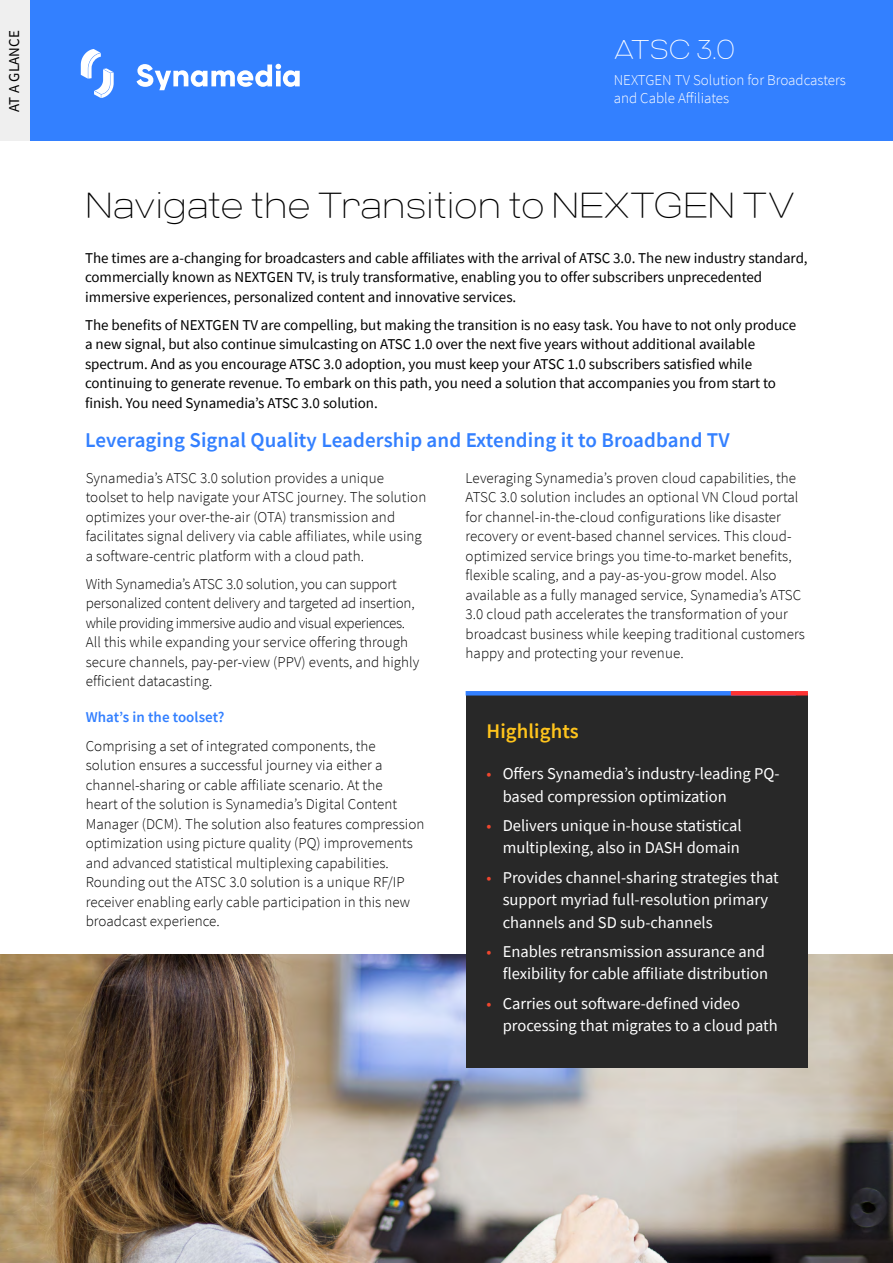
<style>
.page{position:relative;width:893px;height:1263px;background:#fff}
.page>*{position:absolute;margin:0;border:0;box-sizing:border-box;transform-origin:0 0}
.t1{font:100 36px "Criteria CF";color:#000}
.t2{font:100 27px "Criteria CF";color:#fff}
.t3{font:600 21px "Source Sans Pro";letter-spacing:.005em;color:#3380ff}
.t4{font:600 20.7px "Source Sans Pro";letter-spacing:.005em;color:#ffc41c}
.t5{font:16.5px/22.5px "Source Sans Pro";color:#fff}
.t6{font:300 15px/19.5px "Source Sans Pro";letter-spacing:.005em;color:#000}
.t7{font:15px/19.5px "Source Sans Pro";letter-spacing:-.005em;color:#000}
.t8{font:300 15px/18px "Source Sans Pro";color:#fff}
.t9{font:600 15px "Source Sans Pro";letter-spacing:.005em;color:#3380ff}
.s1{color:#ef462e}
</style>
<div class="page">
<div style="left:0;top:0;width:893px;height:141px;background:#3380ff"></div>
<img style="left:0;top:955px;width:893px;height:308px">
<div style="left:466px;top:693px;width:342px;height:375px;background:#282828"></div>
<hr style="left:466px;top:691px;width:330px;height:4px;background:#3380ff">
<hr style="left:731px;top:691px;width:77px;height:4px;background:#f33">
<svg style="left:137px;top:64px;width:163px;height:26px"></svg>
<svg style="left:81px;top:49px;width:33px;height:49px"></svg>
<div style="left:0;top:0;width:29px;height:141px;background:#efefef"></div>
<p class="t7" style="left:4px;top:112px;width:83px;rotate:-90deg">AT A GLANCE</p>
<h2 class="t2" style="left:614px;top:33px;width:123px">ATSC 3.0</h2>
<p class="t8" style="left:614px;top:71px;width:234px">NEXTGEN TV Solution for Broadcasters and Cable Affiliates</p>
<h1 class="t1" style="left:85px;top:184px;width:711px">Navigate the Transition to NEXTGEN TV</h1>
<p class="t7" style="left:85px;top:248px;width:724px">The times are a-changing for broadcasters and cable affiliates with the arrival of ATSC 3.0. The new industry standard, commercially known as NEXTGEN TV, is truly transformative, enabling you to offer subscribers unprecedented immersive experiences, personalized content and innovative services.</p>
<p class="t7" style="left:85px;top:315px;width:713px">The benefits of NEXTGEN TV are compelling, but making the transition is no easy task. You have to not only produce a new signal, but also continue simulcasting on ATSC 1.0 over the next five years without additional available spectrum. And as you encourage ATSC 3.0 adoption, you must keep your ATSC 1.0 subscribers satisfied while continuing to generate revenue. To embark on this path, you need a solution that accompanies you from start to finish. You need Synamedia’s ATSC 3.0 solution.</p>
<h3 class="t3" style="left:85px;top:426px;width:646px">Leveraging Signal Quality Leadership and Extending it to Broadband TV</h3>
<p class="t6" style="left:86px;top:468px;width:342px">Synamedia’s ATSC 3.0 solution provides a unique toolset to help navigate your ATSC journey. The solution optimizes your over-the-air (OTA) transmission and facilitates signal delivery via cable affiliates, while using a software-centric platform with a cloud path.</p>
<p class="t6" style="left:86px;top:574px;width:335px">With Synamedia’s ATSC 3.0 solution, you can support personalized content delivery and targeted ad insertion, while providing immersive audio and visual experiences.<br>All this while expanding your service offering through secure channels, pay-per-view (PPV) events, and highly efficient datacasting.</p>
<p class="t9" style="left:86px;top:707px;width:140px">What’s in the toolset?</p>
<p class="t6" style="left:86px;top:736px;width:340px">Comprising a set of integrated components, the solution ensures a successful journey via either a channel-sharing or cable affiliate scenario. At the<br>heart of the solution is Synamedia’s Digital Content Manager (DCM). The solution also features compression optimization using picture quality (PQ) improvements and advanced statistical multiplexing capabilities.<br>Rounding out the ATSC 3.0 solution is a unique RF/IP receiver enabling early cable participation in this new broadcast experience.</p>
<p class="t6" style="left:466px;top:468px;width:341px">Leveraging Synamedia’s proven cloud capabilities, the ATSC 3.0 solution includes an optional VN Cloud portal for channel-in-the-cloud configurations like disaster recovery or event-based channel services. This cloud&shy;optimized service brings you time-to-market benefits, flexible scaling, and a pay-as-you-grow model. Also available as a fully managed service, Synamedia’s ATSC 3.0 cloud path accelerates the transformation of your broadcast business while keeping traditional customers happy and protecting your revenue.</p>
<h3 class="t4" style="left:486px;top:717px;width:94px">Highlights</h3>
<p class="t5" style="left:503px;top:762px;width:278px;text-indent:-16px"><span class="s1">•</span> Offers Synamedia’s industry-leading PQ&shy;based compression optimization</p>
<p class="t5" style="left:486px;top:814px;width:257px;text-align:right"><span class="s1">•</span> Delivers unique in-house statistical multiplexing, also in DASH domain</p>
<p class="t5" style="left:503px;top:866px;width:278px;text-indent:-16px"><span class="s1">•</span> Provides channel-sharing strategies that support myriad full-resolution primary channels and SD sub-channels</p>
<p class="t5" style="left:486px;top:940px;width:283px;text-align:right"><span class="s1">•</span> Enables retransmission assurance and flexibility for cable affiliate distribution</p>
<p class="t5" style="left:503px;top:992px;width:277px;text-indent:-16px"><span class="s1">•</span> Carries out software-defined video processing that migrates to a cloud path</p>
</div>
